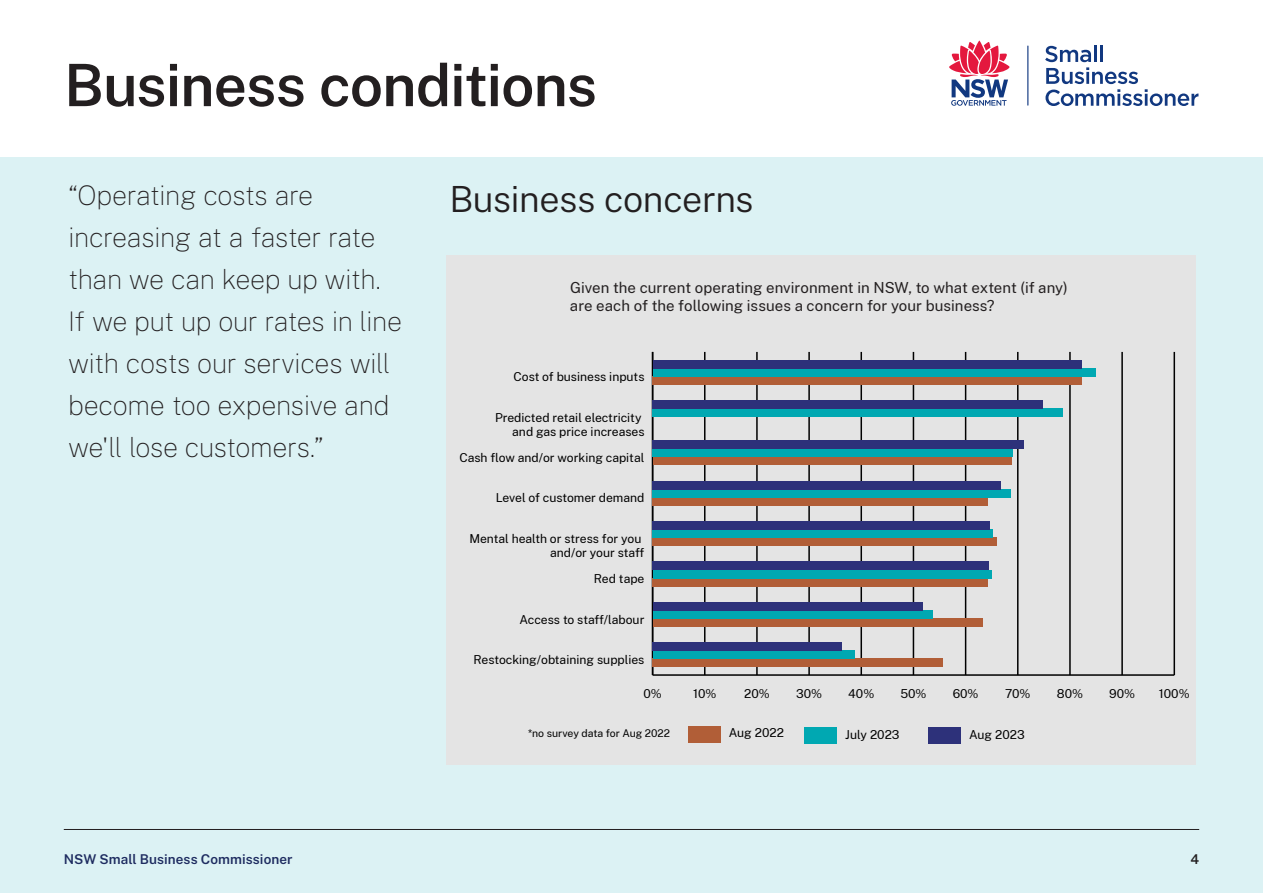
<style>
.page{position:relative;width:1263px;height:893px;background:#fff}
.page>*{position:absolute;margin:0;border:0;box-sizing:border-box;transform-origin:0 0}
.PPT_Heading_1{font:600 58.5px "Public Sans";letter-spacing:-.015em;color:#231f20}
.PPT_Heading_2{font:300 36px "Public Sans";letter-spacing:-.01em;color:#231f20}
.PPT_quotes{font:100 27px/42px "Public Sans";letter-spacing:-.02em;color:#231f20}
.t1{font:15px/18px "Public Sans";letter-spacing:.005em;color:#231f20}
.PPT_Folio_Footer_Descriptor{font:600 13.5px "Public Sans";letter-spacing:.01em;color:#1e2c60}
.PPT_Folio{font:600 13.5px "Public Sans";color:#231f20}
.t2{font:12.15px/14.5px "Public Sans";color:#000;text-align:right}
.t3{font:10.5px "Public Sans";color:#000}
</style>
<div class="page">
<div style="left:0;top:157px;width:1263px;height:736px;background:#dcf2f4"></div>
<hr style="left:64px;top:829px;width:1135px;height:1px;background:#231f20">
<svg style="left:949px;top:40px;width:61px;height:66px"></svg>
<hr style="left:1027px;top:46px;width:1px;height:60px;background:#113880">
<svg style="left:1045px;top:45px;width:153px;height:61px"></svg>
<div style="left:446px;top:255px;width:749px;height:509px;background:#e4e4e4"></div>
<hr style="left:653px;top:674px;width:521px;height:2px;background:#000">
<hr style="left:704px;top:352px;width:1px;height:323px;background:#000">
<hr style="left:756px;top:352px;width:2px;height:323px;background:#000">
<hr style="left:808px;top:352px;width:2px;height:323px;background:#000">
<hr style="left:860px;top:352px;width:2px;height:323px;background:#000">
<hr style="left:913px;top:352px;width:1px;height:323px;background:#000">
<hr style="left:965px;top:352px;width:1px;height:323px;background:#000">
<hr style="left:1017px;top:352px;width:1px;height:323px;background:#000">
<hr style="left:1069px;top:352px;width:2px;height:323px;background:#000">
<hr style="left:1121px;top:352px;width:2px;height:323px;background:#000">
<hr style="left:1173px;top:352px;width:2px;height:323px;background:#000">
<hr style="left:652px;top:352px;width:1px;height:323px;background:#000">
<div style="left:688px;top:726px;width:32px;height:16px;background:#b15e37"></div>
<div style="left:653px;top:376px;width:429px;height:8px;background:#b15e37"></div>
<div style="left:653px;top:457px;width:358px;height:8px;background:#b15e37"></div>
<div style="left:653px;top:497px;width:335px;height:8px;background:#b15e37"></div>
<div style="left:653px;top:538px;width:344px;height:8px;background:#b15e37"></div>
<div style="left:653px;top:578px;width:334px;height:8px;background:#b15e37"></div>
<div style="left:653px;top:618px;width:329px;height:9px;background:#b15e37"></div>
<div style="left:653px;top:659px;width:289px;height:8px;background:#b15e37"></div>
<div style="left:804px;top:727px;width:32px;height:16px;background:#00a8b2"></div>
<div style="left:653px;top:368px;width:442px;height:8px;background:#00a8b2"></div>
<div style="left:653px;top:408px;width:410px;height:9px;background:#00a8b2"></div>
<div style="left:653px;top:449px;width:360px;height:8px;background:#00a8b2"></div>
<div style="left:653px;top:489px;width:358px;height:8px;background:#00a8b2"></div>
<div style="left:653px;top:530px;width:340px;height:8px;background:#00a8b2"></div>
<div style="left:653px;top:570px;width:338px;height:8px;background:#00a8b2"></div>
<div style="left:653px;top:610px;width:279px;height:8px;background:#00a8b2"></div>
<div style="left:653px;top:651px;width:201px;height:8px;background:#00a8b2"></div>
<div style="left:928px;top:728px;width:33px;height:16px;background:#2d317a"></div>
<div style="left:653px;top:360px;width:428px;height:8px;background:#2d317a"></div>
<div style="left:653px;top:400px;width:390px;height:8px;background:#2d317a"></div>
<div style="left:653px;top:441px;width:371px;height:8px;background:#2d317a"></div>
<div style="left:653px;top:481px;width:348px;height:8px;background:#2d317a"></div>
<div style="left:653px;top:522px;width:337px;height:8px;background:#2d317a"></div>
<div style="left:653px;top:562px;width:336px;height:8px;background:#2d317a"></div>
<div style="left:653px;top:602px;width:269px;height:8px;background:#2d317a"></div>
<div style="left:653px;top:643px;width:189px;height:8px;background:#2d317a"></div>
<p class="PPT_Heading_1" style="left:64px;top:43px;width:535px">Business conditions</p>
<p class="PPT_quotes" style="left:68px;top:173px;width:336px">“Operating costs are increasing at a faster rate than we can keep up with.<br>If we put up our rates in line with costs our services will become too expensive and we'll lose customers.”</p>
<p class="PPT_Heading_2" style="left:449px;top:173px;width:306px">Business concerns</p>
<p class="t1" style="left:570px;top:277px;width:499px">Given the current operating environment in NSW, to what extent (if any) are each of the following issues a concern for your business?</p>
<p class="t2" style="left:514px;top:369px;width:132px">Cost of business inputs</p>
<p class="t2" style="left:495px;top:409px;width:151px">Predicted retail electricity and gas price increases</p>
<p class="t2" style="left:459px;top:450px;width:186px">Cash flow and/or working capital</p>
<p class="t2" style="left:496px;top:490px;width:150px">Level of customer demand</p>
<p class="t2" style="left:469px;top:531px;width:177px">Mental health or stress for you and/or your staff</p>
<p class="t2" style="left:594px;top:571px;width:52px">Red tape</p>
<p class="t2" style="left:519px;top:611px;width:127px">Access to staff/labour</p>
<p class="t2" style="left:474px;top:652px;width:172px">Restocking/obtaining supplies</p>
<p class="t2" style="left:643px;top:686px;width:20px">0%</p>
<p class="t2" style="left:693px;top:686px;width:25px">10%</p>
<p class="t2" style="left:744px;top:686px;width:27px">20%</p>
<p class="t2" style="left:796px;top:686px;width:27px">30%</p>
<p class="t2" style="left:848px;top:686px;width:28px">40%</p>
<p class="t2" style="left:900px;top:686px;width:28px">50%</p>
<p class="t2" style="left:953px;top:686px;width:27px">60%</p>
<p class="t2" style="left:1005px;top:686px;width:27px">70%</p>
<p class="t2" style="left:1057px;top:686px;width:28px">80%</p>
<p class="t2" style="left:1109px;top:686px;width:27px">90%</p>
<p class="t2" style="left:1159px;top:686px;width:32px">100%</p>
<p class="t2" style="left:729px;top:725px;width:57px">Aug 2022</p>
<p class="t2" style="left:845px;top:726px;width:56px">July 2023</p>
<p class="t2" style="left:969px;top:726px;width:57px">Aug 2023</p>
<p class="t3" style="left:528px;top:726px;width:144px">*no survey data for Aug 2022</p>
<p class="PPT_Folio_Footer_Descriptor" style="left:64px;top:850px;width:230px">NSW Small Business Commissioner</p>
<p class="PPT_Folio" style="left:1190px;top:850px;width:10px">4</p>
</div>
